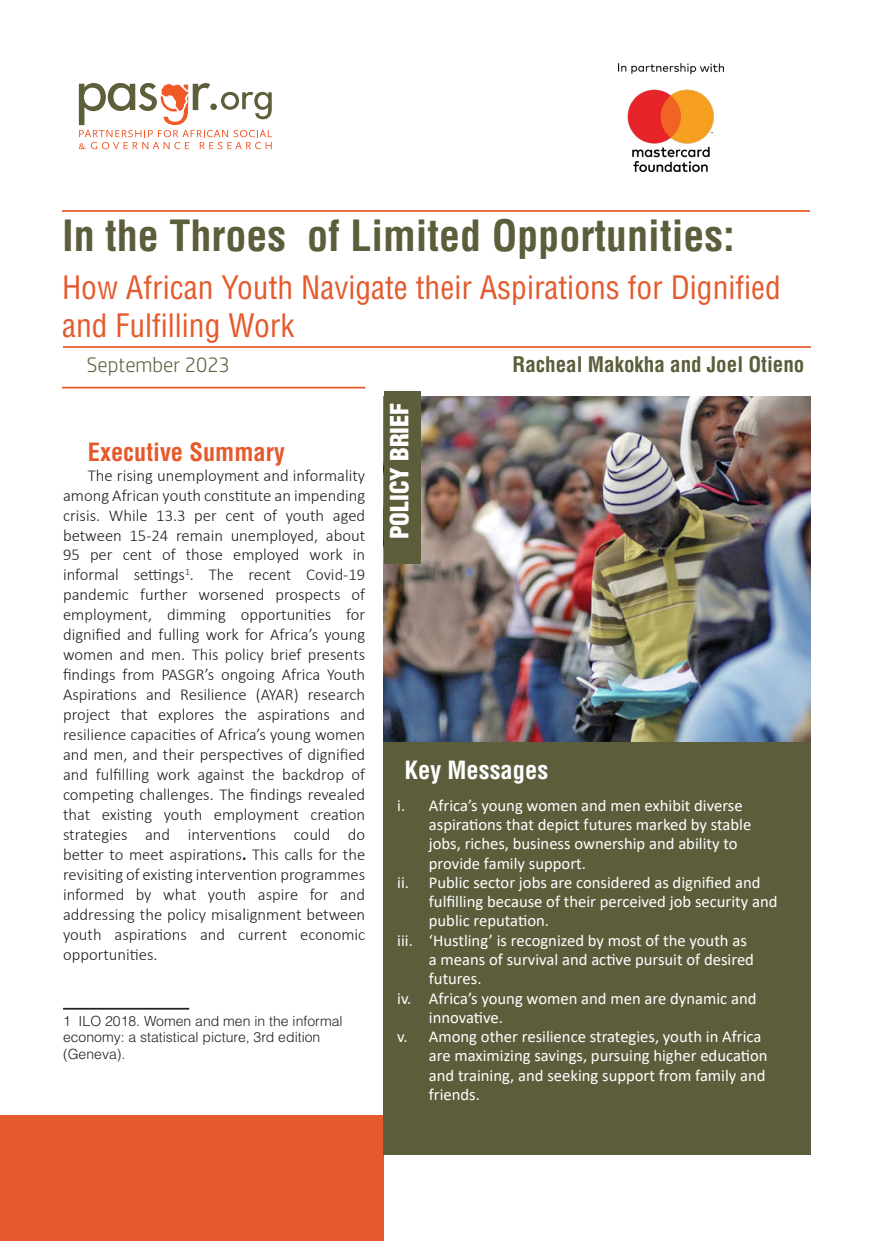
<style>
.page{position:relative;width:874px;height:1241px;background:#fff}
.page>*{position:absolute;margin:0;border:0;box-sizing:border-box;transform-origin:0 0}
.Subtitle{font:700 condensed 42px "Helvetica LT Std";color:#5c5d3b}
.Subtitle-2{font:condensed 31.5px/37.8px "Helvetica LT Std";color:#e55a2c}
.t1{font:700 condensed 24.5px "Helvetica LT Std";color:#e55a2c}
.t2{font:900 condensed 24.5px "Helvetica LT Std";color:#fff}
.Subtitle-3{font:700 condensed 24.5px "Helvetica LT Std";color:#fff}
.t3{font:700 condensed 21px "Helvetica LT Std";color:#5c5d3b}
.t4{font:300 21px "HP Simplified Jpan";color:#5c5d3b}
.t5{font:300 16.62px/19.9px "Calibri";color:#231f20;text-align:justify}
.t6{font:16.62px/19.2px "Calibri";color:#fff}
.Subtitle-4{font:300 14px/16.8px "Helvetica LT Std";color:#231f20}
.s1{font-weight:700}
</style>
<div class="page">
<svg style="left:79px;top:83px;width:193px;height:66px"></svg>
<div style="left:0;top:1114px;width:383px;height:126px;background:#e55a2c"></div>
<div style="left:383px;top:742px;width:427px;height:412px;background:#5c5d3b"></div>
<img style="left:383px;top:396px;width:427px;height:345px">
<hr style="left:62px;top:210px;width:747px;height:2px;background:#e55a2c">
<hr style="left:62px;top:387px;width:303px;height:1px;background:#e55a2c">
<hr style="left:63px;top:346px;width:747px;height:2px;background:#e55a2c">
<div style="left:383px;top:392px;width:37px;height:172px;background:#5c5d3b"></div>
<hr style="left:63px;top:1007px;width:126px;height:2px;background:#231f20">
<img style="left:618px;top:63px;width:105px;height:108px">
<p class="Subtitle" style="left:62px;top:209px;width:674px">In the Throes of Limited Opportunities:</p>
<p class="Subtitle-2" style="left:62px;top:269px;width:720px">How African Youth Navigate their Aspirations for Dignified and Fulfilling Work</p>
<p class="t4" style="left:87px;top:351px;width:145px">September 2023</p>
<p class="t3" style="left:512px;top:351px;width:293px">Racheal Makokha and Joel Otieno</p>
<p class="t1" style="left:88px;top:436px;width:199px">Executive Summary</p>
<p class="t5" style="left:63px;top:465px;width:303px;text-indent:25px">The rising unemployment and informality among African youth constitute an impending crisis. While 13.3 per cent of youth aged between 15-24 remain unemployed, about 95 per cent of those employed work in informal settings<sup>1</sup>. The recent Covid-19 pandemic further worsened prospects of employment, dimming opportunities for dignified and fulling work for Africa’s young women and men. This policy brief presents findings from PASGR’s ongoing Africa Youth Aspirations and Resilience (AYAR) research project that explores the aspirations and resilience capacities of Africa’s young women and men, and their perspectives of dignified and fulfilling work against the backdrop of competing challenges. The findings revealed that existing youth employment creation strategies and interventions could do better to meet aspirations<span class="s1">.</span> This calls for the revisiting of existing intervention programmes informed by what youth aspire for and addressing the policy misalignment between youth aspirations and current economic opportunities.</p>
<p class="Subtitle-4" style="left:63px;top:1011px;width:281px">1 ILO 2018. Women and men in the informal economy: a statistical picture, 3rd edition (Geneva).</p>
<p class="t2" style="left:383px;top:539px;width:138px;rotate:-90deg">POLICY BRIEF</p>
<p class="Subtitle-3" style="left:404px;top:754px;width:145px">Key Messages</p>
<p class="t6" style="left:428px;top:795px;width:324px;text-indent:-32px">i. Africa’s young women and men exhibit diverse aspirations that depict futures marked by stable jobs, riches, business ownership and ability to provide family support.</p>
<p class="t6" style="left:428px;top:872px;width:350px;text-indent:-32px">ii. Public sector jobs are considered as dignified and fulfilling because of their perceived job security and public reputation.</p>
<p class="t6" style="left:428px;top:930px;width:326px;text-indent:-32px">iii. ‘Hustling’ is recognized by most of the youth as a means of survival and active pursuit of desired futures.</p>
<p class="t6" style="left:428px;top:987px;width:329px;text-indent:-32px">iv. Africa’s young women and men are dynamic and innovative.</p>
<p class="t6" style="left:428px;top:1026px;width:340px;text-indent:-32px">v. Among other resilience strategies, youth in Africa are maximizing savings, pursuing higher education and training, and seeking support from family and friends.</p>
</div>
